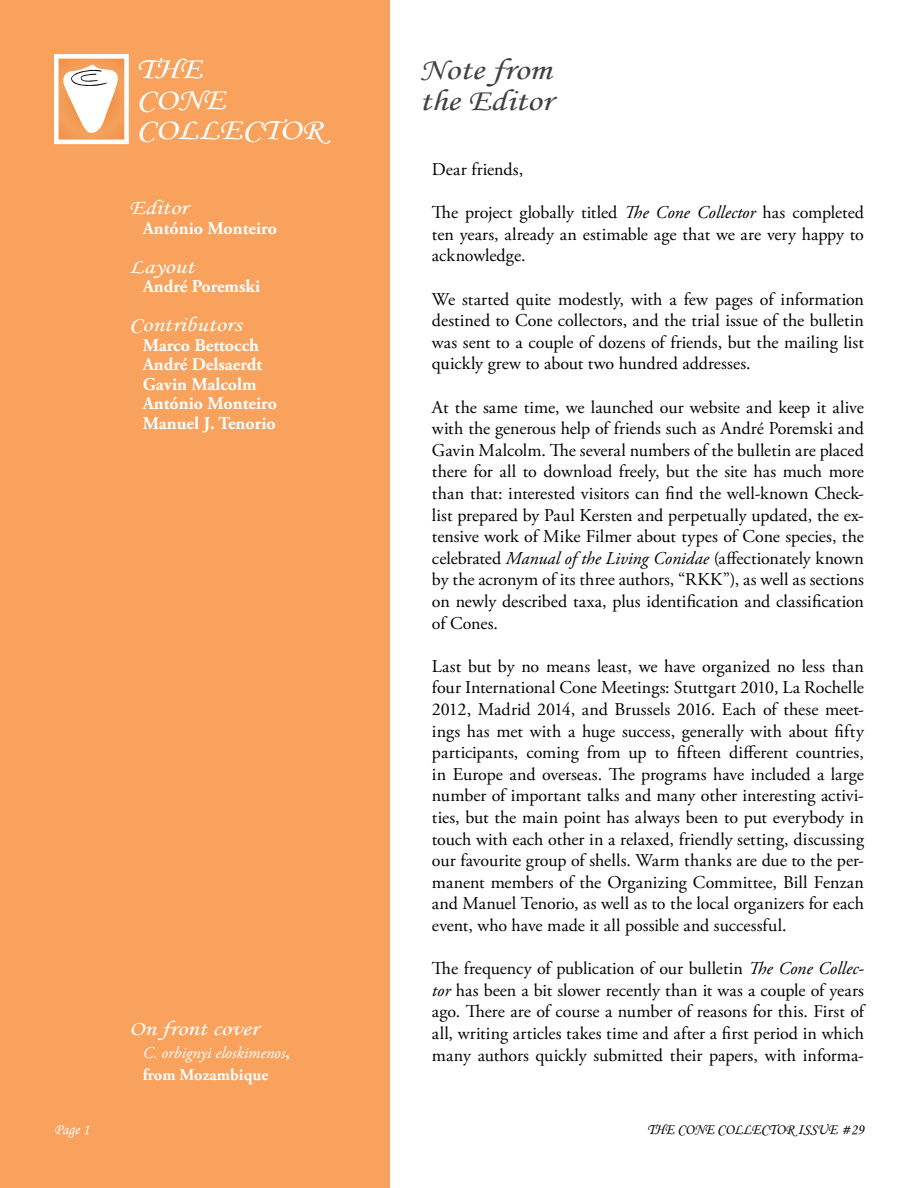
<style>
.page{position:relative;width:918px;height:1188px;background:#fff}
.page>*{position:absolute;margin:0;border:0;box-sizing:border-box;transform-origin:0 0}
.t1{font:30.3px/30.3px "Monotype Corsiva";color:#414042;scale:1.2 1}
.t2{font:30.3px/30.3px "Monotype Corsiva";color:#fff;scale:1.2 1}
.t3{font:21px "Monotype Corsiva";color:#fff;scale:1.2 1}
.t4{font:18px/21.6px "Adobe Garamond Pro";color:#000;text-align:justify}
.t5{font:700 18px/19.5px "Adobe Garamond Pro";color:#fff}
.t6{font:italic 16.5px/22.5px "Adobe Garamond Pro";color:#fff}
.t7{font:15px "Monotype Corsiva";color:#000}
.t8{font:15px "Monotype Corsiva";color:#fff}
.s1{font-weight:700;font-style:normal}
.s2{font-style:italic}
</style>
<div class="page">
<div style="left:0;top:0;width:390px;height:1188px;background:#f9a25e"></div>
<svg style="left:54px;top:54px;width:75px;height:91px"></svg>
<p class="t8" style="left:54px;top:1120px;width:37px">Page 1</p>
<h1 class="t2" style="left:136px;top:54px;width:157px">THE<br>CONE<br>COLLECTOR</h1>
<h1 class="t1" style="left:420px;top:55px;width:112px">Note from the Editor</h1>
<p class="t3" style="left:129px;top:195px;width:50px">Editor</p>
<p class="t5" style="left:143px;top:219px;width:136px">António Monteiro</p>
<p class="t3" style="left:129px;top:254px;width:56px">Layout</p>
<p class="t5" style="left:143px;top:277px;width:119px">André Poremski</p>
<p class="t3" style="left:129px;top:312px;width:95px">Contributors</p>
<p class="t5" style="left:143px;top:336px;width:136px">Marco Bettocch<br>André Delsaerdt<br>Gavin Malcolm<br>António Monteiro<br>Manuel J. Tenorio</p>
<p class="t3" style="left:129px;top:1016px;width:109px">On front cover</p>
<p class="t6" style="left:143px;top:1041px;width:148px">C. orbignyi eloskimenos<span class="s1">, from Mozambique</span></p>
<p class="t4" style="left:432px;top:159px;width:93px">Dear friends,</p>
<p class="t4" style="left:432px;top:202px;width:434px">The project globally titled <span class="s2">The Cone Collector</span> has completed ten years, already an estimable age that we are very happy to acknowledge.</p>
<p class="t4" style="left:432px;top:289px;width:434px">We started quite modestly, with a few pages of information destined to Cone collectors, and the trial issue of the bulletin was sent to a couple of dozens of friends, but the mailing list quickly grew to about two hundred addresses.</p>
<p class="t4" style="left:432px;top:397px;width:434px">At the same time, we launched our website and keep it alive with the generous help of friends such as André Poremski and Gavin Malcolm. The several numbers of the bulletin are placed there for all to download freely, but the site has much more than that: interested visitors can find the well-known Check&shy;list prepared by Paul Kersten and perpetually updated, the ex&shy;tensive work of Mike Filmer about types of Cone species, the celebrated <span class="s2">Manual of the Living Conidae</span> (affectionately known by the acronym of its three authors, “RKK”), as well as sections on newly described taxa, plus identification and classification of Cones.</p>
<p class="t4" style="left:432px;top:656px;width:434px">Last but by no means least, we have organized no less than four International Cone Meetings: Stuttgart 2010, La Rochelle 2012, Madrid 2014, and Brussels 2016. Each of these meet&shy;ings has met with a huge success, generally with about fifty participants, coming from up to fifteen different countries, in Europe and overseas. The programs have included a large number of important talks and many other interesting activi&shy;ties, but the main point has always been to put everybody in touch with each other in a relaxed, friendly setting, discussing our favourite group of shells. Warm thanks are due to the per&shy;manent members of the Organizing Committee, Bill Fenzan and Manuel Tenorio, as well as to the local organizers for each event, who have made it all possible and successful.</p>
<p class="t4" style="left:432px;top:958px;width:434px">The frequency of publication of our bulletin <span class="s2">The Cone Collec&shy;tor</span> has been a bit slower recently than it was a couple of years ago. There are of course a number of reasons for this. First of all, writing articles takes time and after a first period in which many authors quickly submitted their papers, with informa-</p>
<p class="t7" style="left:647px;top:1120px;width:218px">THE CONE COLLECTOR ISSUE #29</p>
</div>
